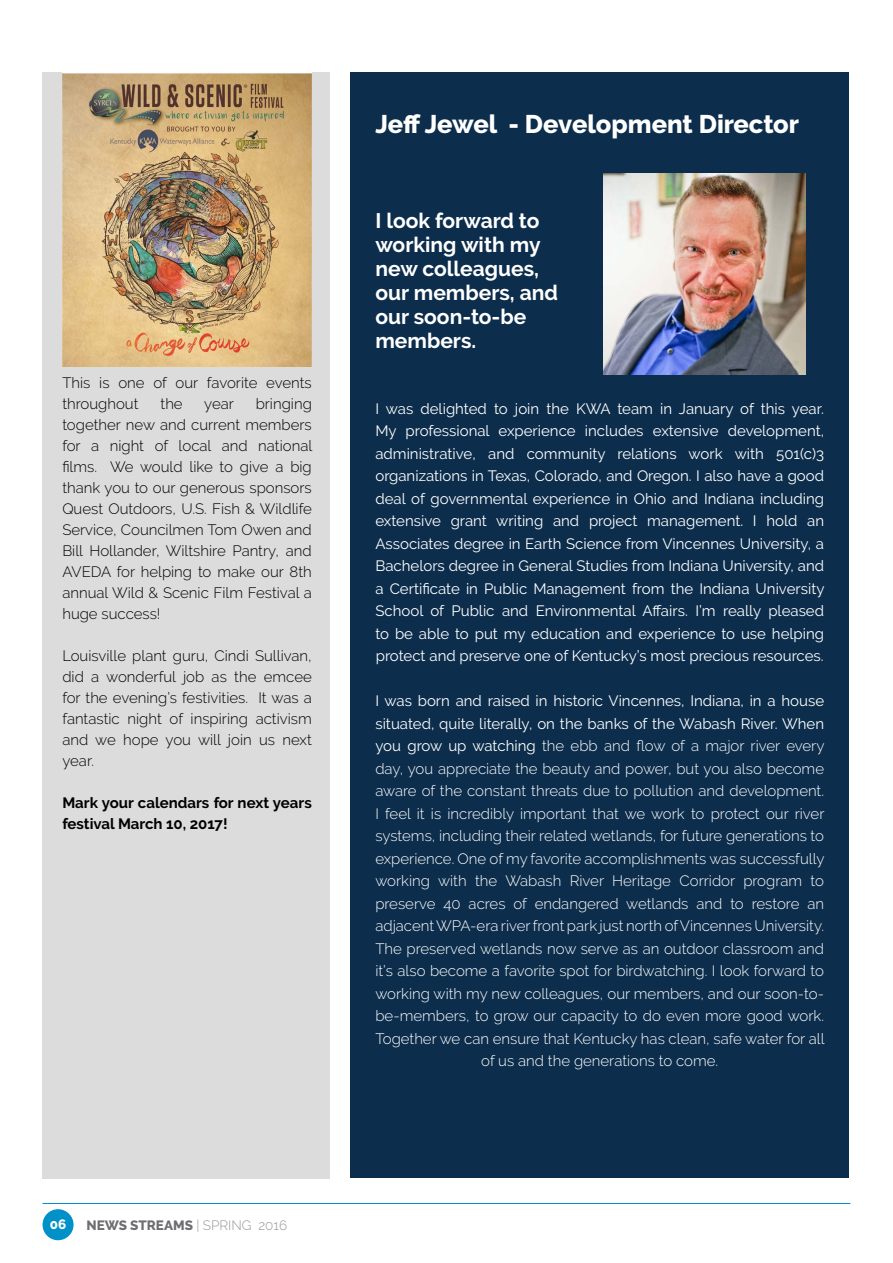
<style>
.page{position:relative;width:893px;height:1263px;background:#fff}
.page>*{position:absolute;margin:0;border:0;box-sizing:border-box;transform-origin:0 0}
.t1{font:800 25.5px "Raleway";color:#fff}
.t2{font:700 21px/24px "Raleway";color:#fff}
.t3{font:300 15px/22.5px "Raleway";color:#fff;text-align:center}
.t4{font:15px/22.5px "Raleway";color:#fff;text-align:justify}
.t5{font:300 15px/21px "Raleway";color:#000;text-align:justify}
.t6{font:700 15px/21px "Raleway";color:#000}
.t7{font:800 13.5px "Raleway";color:#6d6e71}
.t8{font:800 13.5px "Raleway";color:#fff}
.s1{font-weight:300;color:#939598}
.s2{font-weight:400}
</style>
<div class="page">
<div style="left:350px;top:72px;width:499px;height:1106px;background:#0c2d4b"></div>
<hr style="left:43px;top:1203px;width:807px;height:1px;background:#0091c8">
<div style="left:43px;top:1209px;width:31px;height:31px;background:#0091c8;border-radius:50%"></div>
<div style="left:43px;top:72px;width:287px;height:1107px;background:#dcdcdd"></div>
<img style="left:62px;top:73px;width:250px;height:293px">
<img style="left:604px;top:173px;width:201px;height:202px">
<p class="t5" style="left:62px;top:372px;width:251px">This is one of our favorite events throughout</p>
<p class="t5" style="left:62px;top:393px;width:251px;text-indent:193px">bringing together new and current members for a night of local and national films. We would like to give a big thank you to our generous sponsors Quest Outdoors, U.S. Fish &amp; Wildlife Service, Councilmen Tom Owen and Bill Hollander, Wiltshire Pantry, and AVEDA for helping to make our 8th annual Wild &amp; Scenic Film Festival a huge success!</p>
<p class="t5" style="left:62px;top:645px;width:251px">Louisville plant guru, Cindi Sullivan, did a wonderful job as the emcee for the evening’s festivities. It was a fantastic night of inspiring activism and we hope you will join us next year.</p>
<p class="t6" style="left:62px;top:793px;width:251px">Mark your calendars for next years festival March 10, 2017!</p>
<p class="t5" style="left:161px;top:393px;width:24px">the</p>
<p class="t5" style="left:204px;top:393px;width:31px">year</p>
<p class="t8" style="left:50px;top:1216px;width:18px">06</p>
<p class="t7" style="left:86px;top:1217px;width:202px">NEWS STREAMS <span class="s1">| SPRING 2016</span></p>
<h1 class="t1" style="left:375px;top:110px;width:425px">Jeff Jewel - Development Director</h1>
<h2 class="t2" style="left:375px;top:209px;width:184px">I look forward to working with my new colleagues, our members, and our soon-to-be members.</h2>
<p class="t4" style="left:375px;top:397px;width:451px">I was delighted to join the KWA team in January of this year.<br>My professional experience includes extensive development, administrative, and community relations work with 501(c)3 organizations in Texas, Colorado, and Oregon. I also have a good deal of governmental experience in Ohio and Indiana including extensive grant writing and project management. I hold an Associates degree in Earth Science from Vincennes University, a Bachelors degree in General Studies from Indiana University, and a Certificate in Public Management from the Indiana University School of Public and Environmental Affairs. I’m really pleased to be able to put my education and experience to use helping protect and preserve one of Kentucky’s most precious resources.</p>
<p class="t3" style="left:375px;top:690px;width:451px"><span class="s2">I was born and raised in historic Vincennes, Indiana, in a house situated, quite literally, on the banks of the Wabash River. When you grow up watching</span> the ebb and flow of a major river every day, you appreciate the beauty and power, but you also become aware of the constant threats due to pollution and development.<br>I feel it is incredibly important that we work to protect our river systems, including their related wetlands, for future generations to experience. One of my favorite accomplishments was successfully working with the Wabash River Heritage Corridor program to preserve 40 acres of endangered wetlands and to restore an adjacent WPA-era river front park just north of Vincennes University.<br>The preserved wetlands now serve as an outdoor classroom and it’s also become a favorite spot for birdwatching. I look forward to working with my new colleagues, our members, and our soon-to&shy;be-members, to grow our capacity to do even more good work.<br>Together we can ensure that Kentucky has clean, safe water for all of us and the generations to come.</p>
</div>
